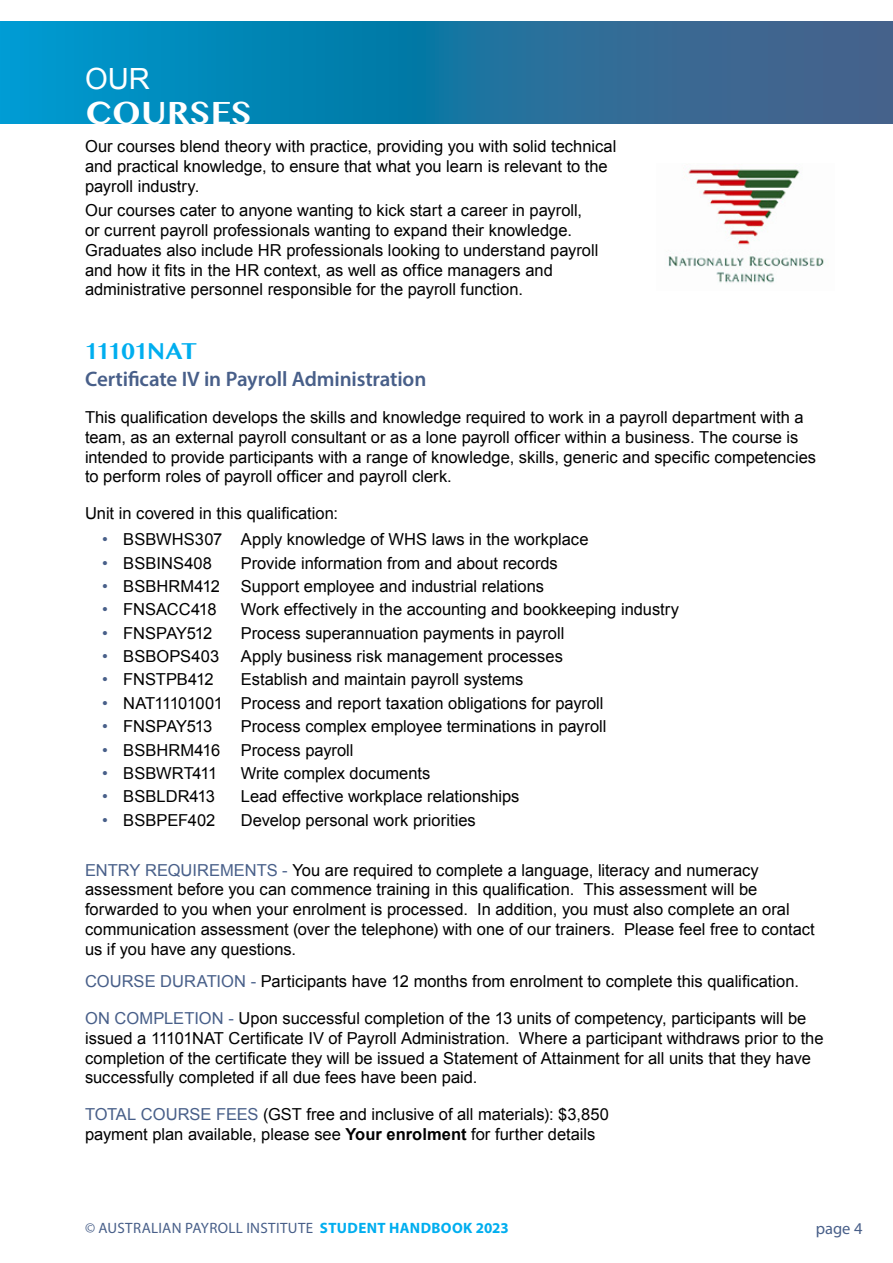
<style>
.page{position:relative;width:893px;height:1263px;background:#fff}
.page>*{position:absolute;margin:0;border:0;box-sizing:border-box;transform-origin:0 0}
.t1{font:700 29.25px "Bangla MN";letter-spacing:.005em;color:#fff}
.t2{font:29.25px "Arial";color:#fff}
.t3{font:600 21px "Myriad Pro";letter-spacing:-.01em;color:#485f89}
.t4{font:700 21px "Bangla MN";letter-spacing:-.04em;color:#00aeef}
.t5{font:16.5px/19.8px "Arial";color:#000}
.t6{font:16.5px "Arial";letter-spacing:-.035em;color:#000}
.t7{font:16.5px "Myriad Pro";color:#485f89}
.t8{font:15px "Myriad Pro";letter-spacing:.025em;color:#485f89}
.s1{color:#485f89}
.s2{font-weight:700}
.s3{font-weight:700;color:#00aeef}
</style>
<div class="page">
<svg style="left:0;top:21px;width:893px;height:103px;background:#1a79a7"></svg>
<img style="left:668px;top:169px;width:156px;height:114px">
<h1 class="t2" style="left:85px;top:60px;width:66px">OUR</h1>
<h1 class="t1" style="left:85px;top:97px;width:168px">COURSES</h1>
<p class="t5" style="left:85px;top:137px;width:533px">Our courses blend theory with practice, providing you with solid technical and practical knowledge, to ensure that what you learn is relevant to the payroll industry.</p>
<p class="t5" style="left:85px;top:201px;width:515px">Our courses cater to anyone wanting to kick start a career in payroll, or current payroll professionals wanting to expand their knowledge.<br>Graduates also include HR professionals looking to understand payroll and how it fits in the HR context, as well as office managers and administrative personnel responsible for the payroll function.</p>
<p class="t4" style="left:85px;top:340px;width:114px">11101NAT</p>
<p class="t3" style="left:85px;top:366px;width:343px">Certificate IV in Payroll Administration</p>
<p class="t5" style="left:85px;top:407px;width:733px">This qualification develops the skills and knowledge required to work in a payroll department with a team, as an external payroll consultant or as a lone payroll officer within a business. The course is intended to provide participants with a range of knowledge, skills, generic and specific competencies to perform roles of payroll officer and payroll clerk.</p>
<p class="t5" style="left:85px;top:504px;width:254px">Unit in covered in this qualification:</p>
<p class="t5" style="left:102px;top:530px;width:488px"><span class="s1">•</span> BSBWHS307 Apply knowledge of WHS laws in the workplace</p>
<p class="t5" style="left:102px;top:553px;width:112px"><span class="s1">•</span> BSBINS408</p>
<p class="t5" style="left:241px;top:553px;width:318px">Provide information from and about records</p>
<p class="t5" style="left:102px;top:576px;width:119px"><span class="s1">•</span> BSBHRM412</p>
<p class="t5" style="left:241px;top:576px;width:305px">Support employee and industrial relations</p>
<p class="t5" style="left:102px;top:600px;width:116px"><span class="s1">•</span> FNSACC418</p>
<p class="t5" style="left:241px;top:600px;width:440px">Work effectively in the accounting and bookkeeping industry</p>
<p class="t6" style="left:102px;top:622px;width:112px"><span class="s1">•</span> FNSPAY512</p>
<p class="t5" style="left:241px;top:623px;width:325px">Process superannuation payments in payroll</p>
<p class="t5" style="left:102px;top:646px;width:119px"><span class="s1">•</span> BSBOPS403</p>
<p class="t5" style="left:241px;top:646px;width:323px">Apply business risk management processes</p>
<p class="t5" style="left:102px;top:670px;width:113px"><span class="s1">•</span> FNSTPB412</p>
<p class="t5" style="left:241px;top:670px;width:284px">Establish and maintain payroll systems</p>
<p class="t5" style="left:102px;top:693px;width:503px"><span class="s1">•</span> NAT11101001 Process and report taxation obligations for payroll</p>
<p class="t6" style="left:102px;top:716px;width:112px"><span class="s1">•</span> FNSPAY513</p>
<p class="t5" style="left:241px;top:717px;width:367px">Process complex employee terminations in payroll</p>
<p class="t5" style="left:102px;top:740px;width:120px"><span class="s1">•</span> BSBHRM416</p>
<p class="t5" style="left:241px;top:740px;width:114px">Process payroll</p>
<p class="t5" style="left:102px;top:763px;width:117px"><span class="s1">•</span> BSBWRT411</p>
<p class="t5" style="left:241px;top:763px;width:191px">Write complex documents</p>
<p class="t5" style="left:102px;top:787px;width:114px"><span class="s1">•</span> BSBLDR413</p>
<p class="t5" style="left:241px;top:787px;width:280px">Lead effective workplace relationships</p>
<p class="t5" style="left:102px;top:810px;width:115px"><span class="s1">•</span> BSBPEF402</p>
<p class="t5" style="left:241px;top:810px;width:236px">Develop personal work priorities</p>
<p class="t5" style="left:85px;top:860px;width:731px"><span class="s1">ENTRY REQUIREMENTS -</span> You are required to complete a language, literacy and numeracy assessment before you can commence training in this qualification. This assessment will be forwarded to you when your enrolment is processed. In addition, you must also complete an oral communication assessment (over the telephone) with one of our trainers. Please feel free to contact us if you have any questions.</p>
<p class="t5" style="left:85px;top:972px;width:715px"><span class="s1">COURSE DURATION -</span> Participants have 12 months from enrolment to complete this qualification.</p>
<p class="t5" style="left:85px;top:1008px;width:740px"><span class="s1">ON COMPLETION -</span> Upon successful completion of the 13 units of competency, participants will be issued a 11101NAT Certificate IV of Payroll Administration. Where a participant withdraws prior to the completion of the certificate they will be issued a Statement of Attainment for all units that they have successfully completed if all due fees have been paid.</p>
<p class="t5" style="left:85px;top:1105px;width:525px"><span class="s1">TOTAL COURSE FEES</span> (GST free and inclusive of all materials): $3,850 payment plan available, please see <span class="s2">Your enrolment</span> for further details</p>
<p class="t8" style="left:85px;top:1219px;width:425px">© AUSTRALIAN PAYROLL INSTITUTE <span class="s3">STUDENT HANDBOOK 2023</span></p>
<p class="t7" style="left:816px;top:1218px;width:48px">page 4</p>
</div>
